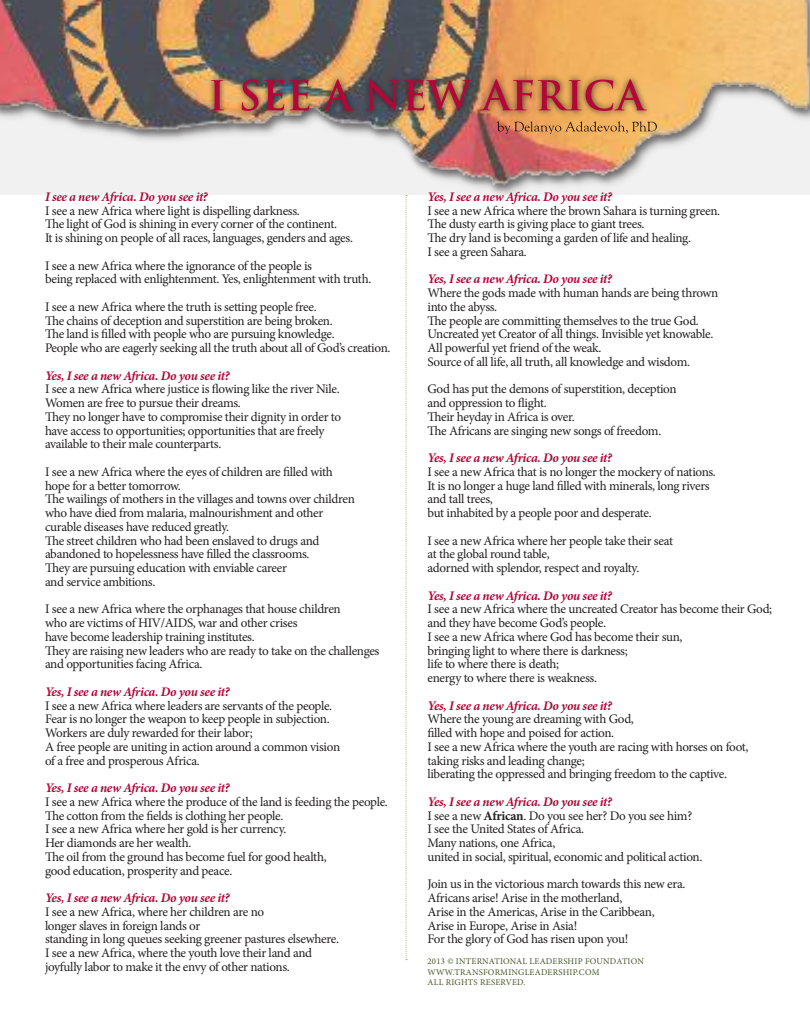
<style>
.page{position:relative;width:810px;height:1035px;background:#fff}
.page>*{position:absolute;margin:0;border:0;box-sizing:border-box;transform-origin:0 0}
.t1{font:13.12px/13.8px "Minion Pro";letter-spacing:-.025em;color:#221f1f}
.t2{font:italic 700 13.12px "Minion Pro";letter-spacing:-.02em;color:#b20738}
.t3{font:8.75px/10.5px "Minion Pro";letter-spacing:.025em;color:#445726}
.s1{font-weight:700;font-style:italic;color:#b20738}
.s2{font-weight:700}
</style>
<div class="page">
<img style="left:0;top:0;width:810px;height:208px">
<svg style="left:406px;top:195px;width:1px;height:765px"></svg>
<div style="left:206px;top:73px;width:447px;height:45px;background:#221f1f;opacity:.85"></div>
<img style="left:211px;top:79px;width:436px;height:32px">
<svg style="left:497px;top:121px;width:160px;height:13px;background:#cd9054"></svg>
<p class="t2" style="left:45px;top:192px;width:164px">I see a new Africa. Do you see it?</p>
<p class="t1" style="left:45px;top:205px;width:310px">I see a new Africa where light is dispelling darkness.<br>The light of God is shining in every corner of the continent.<br>It is shining on people of all races, languages, genders and ages.</p>
<p class="t1" style="left:45px;top:260px;width:328px">I see a new Africa where the ignorance of the people is<br>being replaced with enlightenment. Yes, enlightenment with truth.</p>
<p class="t1" style="left:45px;top:301px;width:347px">I see a new Africa where the truth is setting people free.<br>The chains of deception and superstition are being broken.<br>The land is filled with people who are pursuing knowledge.<br>People who are eagerly seeking all the truth about all of God’s creation.</p>
<p class="t2" style="left:45px;top:370px;width:186px">Yes, I see a new Africa. Do you see it?</p>
<p class="t1" style="left:45px;top:383px;width:298px">I see a new Africa where justice is flowing like the river Nile.<br>Women are free to pursue their dreams.<br>They no longer have to compromise their dignity in order to have access to opportunities; opportunities that are freely available to their male counterparts.</p>
<p class="t1" style="left:45px;top:466px;width:311px">I see a new Africa where the eyes of children are filled with hope for a better tomorrow.<br>The wailings of mothers in the villages and towns over children who have died from malaria, malnourishment and other curable diseases have reduced greatly.<br>The street children who had been enslaved to drugs and abandoned to hopelessness have filled the classrooms.<br>They are pursuing education with enviable career<br>and service ambitions.</p>
<p class="t1" style="left:45px;top:603px;width:336px">I see a new Africa where the orphanages that house children<br>who are victims of HIV/AIDS, war and other crises<br>have become leadership training institutes.<br>They are raising new leaders who are ready to take on the challenges and opportunities facing Africa.</p>
<p class="t2" style="left:45px;top:687px;width:186px">Yes, I see a new Africa. Do you see it?</p>
<p class="t1" style="left:45px;top:700px;width:297px">I see a new Africa where leaders are servants of the people.<br>Fear is no longer the weapon to keep people in subjection.<br>Workers are duly rewarded for their labor;<br>A free people are uniting in action around a common vision of a free and prosperous Africa.</p>
<p class="t2" style="left:45px;top:783px;width:186px">Yes, I see a new Africa. Do you see it?</p>
<p class="t1" style="left:45px;top:796px;width:344px">I see a new Africa where the produce of the land is feeding the people.<br>The cotton from the fields is clothing her people.<br>I see a new Africa where her gold is her currency.<br>Her diamonds are her wealth.<br>The oil from the ground has become fuel for good health,<br>good education, prosperity and peace.</p>
<p class="t2" style="left:45px;top:893px;width:186px">Yes, I see a new Africa. Do you see it?</p>
<p class="t1" style="left:45px;top:906px;width:296px">I see a new Africa, where her children are no<br>longer slaves in foreign lands or<br>standing in long queues seeking greener pastures elsewhere.<br>I see a new Africa, where the youth love their land and joyfully labor to make it the envy of other nations.</p>
<p class="t2" style="left:428px;top:192px;width:186px">Yes, I see a new Africa. Do you see it?</p>
<p class="t1" style="left:428px;top:205px;width:294px">I see a new Africa where the brown Sahara is turning green.<br>The dusty earth is giving place to giant trees.<br>The dry land is becoming a garden of life and healing.<br>I see a green Sahara.</p>
<p class="t2" style="left:428px;top:274px;width:186px">Yes, I see a new Africa. Do you see it?</p>
<p class="t1" style="left:428px;top:287px;width:292px">Where the gods made with human hands are being thrown into the abyss.<br>The people are committing themselves to the true God.<br>Uncreated yet Creator of all things. Invisible yet knowable.<br>All powerful yet friend of the weak.<br>Source of all life, all truth, all knowledge and wisdom.</p>
<p class="t1" style="left:428px;top:383px;width:251px">God has put the demons of superstition, deception and oppression to flight.<br>Their heyday in Africa is over.<br>The Africans are singing new songs of freedom.</p>
<p class="t2" style="left:428px;top:453px;width:186px">Yes, I see a new Africa. Do you see it?</p>
<p class="t1" style="left:428px;top:466px;width:290px">I see a new Africa that is no longer the mockery of nations.<br>It is no longer a huge land filled with minerals, long rivers and tall trees,<br>but inhabited by a people poor and desperate.</p>
<p class="t1" style="left:428px;top:535px;width:247px">I see a new Africa where her people take their seat at the global round table,<br>adorned with splendor, respect and royalty.</p>
<p class="t2" style="left:428px;top:590px;width:186px">Yes, I see a new Africa. Do you see it?</p>
<p class="t1" style="left:428px;top:603px;width:346px">I see a new Africa where the uncreated Creator has become their God; and they have become God’s people.<br>I see a new Africa where God has become their sun,<br>bringing light to where there is darkness;<br>life to where there is death;<br>energy to where there is weakness.</p>
<p class="t2" style="left:428px;top:700px;width:186px">Yes, I see a new Africa. Do you see it?</p>
<p class="t1" style="left:428px;top:713px;width:323px">Where the young are dreaming with God,<br>filled with hope and poised for action.<br>I see a new Africa where the youth are racing with horses on foot, taking risks and leading change;<br>liberating the oppressed and bringing freedom to the captive.</p>
<p class="t1" style="left:428px;top:796px;width:276px"><span class="s1">Yes, I see a new Africa. Do you see it?<br></span>I see a new <span class="s2">African</span>. Do you see her? Do you see him?<br>I see the United States of Africa.<br>Many nations, one Africa,<br>united in social, spiritual, economic and political action.</p>
<p class="t1" style="left:428px;top:878px;width:259px">Join us in the victorious march towards this new era.<br>Africans arise! Arise in the motherland,<br>Arise in the Americas, Arise in the Caribbean,<br>Arise in Europe, Arise in Asia!<br>For the glory of God has risen upon you!</p>
<p class="t3" style="left:428px;top:957px;width:218px">2013 © INTERNATIONAL LEADERSHIP FOUNDATION<br>WWW.TRANSFORMINGLEADERSHIP.COM<br>ALL RIGHTS RESERVED.</p>
</div>
